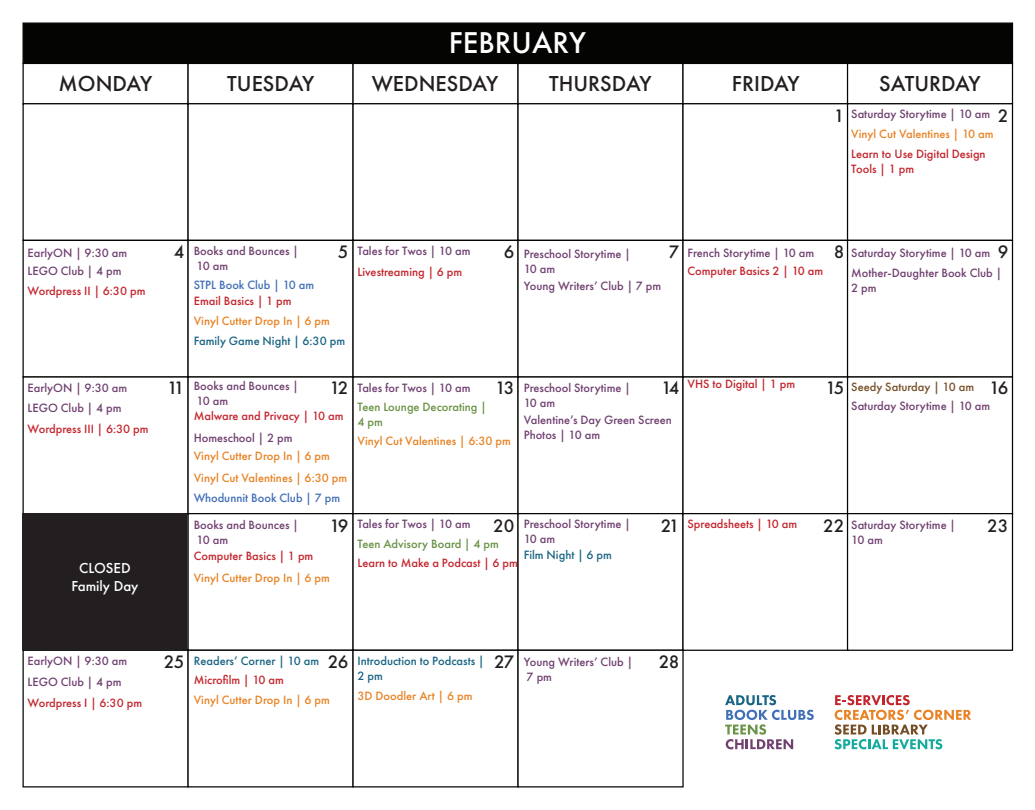
<style>
.page{position:relative;width:1035px;height:810px;background:#fff}
.page>*{position:absolute;margin:0;border:0;box-sizing:border-box;transform-origin:0 0}
.t1{font:500 31.25px "Futura PT";color:#fff}
.t2{font:500 22.5px "Futura PT";color:#231f20}
.t3{font:500 18.75px "Futura PT";letter-spacing:-.1em;color:#231f20}
.t4{font:500 15px/18px "Futura PT";color:#fff;text-align:center}
.t5{font:500 12.5px/15px "Futura PT";color:#704070}
.t6{font:500 12.5px/15px "Futura PT";color:#c3252d}
.t7{font:500 12.5px "Futura PT";color:#e88224}
.t8{font:500 12.5px/15px "Futura PT";color:#186483}
.t9{font:500 12.5px/15px "Futura PT";color:#689244}
.t10{font:500 12.5px "Futura PT";color:#406fb7}
.t11{font:500 12.5px "Futura PT";color:#744d24}
</style>
<div class="page">
<div style="left:22px;top:22px;width:991px;height:42px;background:#040503;border:1px solid #040503"></div>
<div style="left:22px;top:63px;width:167px;height:41px;background:#fff;border:1px solid #040503"></div>
<div style="left:187px;top:63px;width:167px;height:41px;background:#fff;border:1px solid #040503"></div>
<div style="left:352px;top:63px;width:167px;height:41px;background:#fff;border:1px solid #040503"></div>
<div style="left:517px;top:63px;width:167px;height:41px;background:#fff;border:1px solid #040503"></div>
<div style="left:682px;top:63px;width:167px;height:41px;background:#fff;border:1px solid #040503"></div>
<div style="left:22px;top:103px;width:167px;height:138px;background:#fff;border:1px solid #040503"></div>
<div style="left:187px;top:103px;width:167px;height:138px;background:#fff;border:1px solid #040503"></div>
<div style="left:352px;top:103px;width:167px;height:138px;background:#fff;border:1px solid #040503"></div>
<div style="left:517px;top:103px;width:167px;height:138px;background:#fff;border:1px solid #040503"></div>
<div style="left:682px;top:103px;width:167px;height:138px;background:#fff;border:1px solid #040503"></div>
<div style="left:22px;top:240px;width:167px;height:138px;background:#fff;border:1px solid #040503"></div>
<div style="left:187px;top:240px;width:167px;height:138px;background:#fff;border:1px solid #040503"></div>
<div style="left:352px;top:240px;width:167px;height:138px;background:#fff;border:1px solid #040503"></div>
<div style="left:517px;top:240px;width:167px;height:138px;background:#fff;border:1px solid #040503"></div>
<div style="left:682px;top:240px;width:167px;height:138px;background:#fff;border:1px solid #040503"></div>
<div style="left:22px;top:376px;width:167px;height:138px;background:#fff;border:1px solid #040503"></div>
<div style="left:187px;top:376px;width:167px;height:138px;background:#fff;border:1px solid #040503"></div>
<div style="left:352px;top:376px;width:167px;height:138px;background:#fff;border:1px solid #040503"></div>
<div style="left:517px;top:376px;width:167px;height:138px;background:#fff;border:1px solid #040503"></div>
<div style="left:682px;top:376px;width:167px;height:138px;background:#fff;border:1px solid #040503"></div>
<div style="left:187px;top:513px;width:167px;height:138px;background:#fff;border:1px solid #040503"></div>
<div style="left:352px;top:513px;width:167px;height:138px;background:#fff;border:1px solid #040503"></div>
<div style="left:517px;top:513px;width:167px;height:138px;background:#fff;border:1px solid #040503"></div>
<div style="left:682px;top:513px;width:167px;height:138px;background:#fff;border:1px solid #040503"></div>
<div style="left:22px;top:650px;width:167px;height:138px;background:#fff;border:1px solid #040503"></div>
<div style="left:187px;top:650px;width:167px;height:138px;background:#fff;border:1px solid #040503"></div>
<div style="left:352px;top:650px;width:167px;height:138px;background:#fff;border:1px solid #040503"></div>
<div style="left:517px;top:650px;width:167px;height:138px;background:#fff;border:1px solid #040503"></div>
<div style="left:847px;top:63px;width:166px;height:41px;background:#fff;border:1px solid #040503"></div>
<div style="left:847px;top:103px;width:166px;height:138px;background:#fff;border:1px solid #040503"></div>
<div style="left:847px;top:240px;width:166px;height:138px;background:#fff;border:1px solid #040503"></div>
<div style="left:847px;top:376px;width:166px;height:138px;background:#fff;border:1px solid #040503"></div>
<div style="left:847px;top:513px;width:166px;height:138px;background:#fff;border:1px solid #040503"></div>
<div style="left:22px;top:514px;width:166px;height:136px;background:#231f20"></div>
<svg style="left:725px;top:695px;width:89px;height:54px"></svg>
<svg style="left:835px;top:695px;width:136px;height:54px"></svg>
<h1 class="t1" style="left:449px;top:24px;width:139px">FEBRUARY</h1>
<h2 class="t2" style="left:59px;top:70px;width:95px">MONDAY</h2>
<h2 class="t2" style="left:227px;top:70px;width:89px">TUESDAY</h2>
<h2 class="t2" style="left:372px;top:70px;width:128px">WEDNESDAY</h2>
<h2 class="t2" style="left:549px;top:70px;width:104px">THURSDAY</h2>
<h2 class="t2" style="left:732px;top:70px;width:69px">FRIDAY</h2>
<h2 class="t2" style="left:879px;top:70px;width:103px">SATURDAY</h2>
<h3 class="t3" style="left:834px;top:104px;width:12px">1</h3>
<p class="t5" style="left:851px;top:106px;width:141px">Saturday Storytime | 10 am</p>
<h3 class="t3" style="left:998px;top:104px;width:12px">2</h3>
<p class="t7" style="left:851px;top:126px;width:144px">Vinyl Cut Valentines | 10 am</p>
<p class="t6" style="left:851px;top:146px;width:136px">Learn to Use Digital Design<br>Tools | 1 pm</p>
<p class="t5" style="left:28px;top:243px;width:101px;line-height:18.1px">EarlyON | 9:30 am<br>LEGO Club | 4 pm</p>
<p class="t6" style="left:28px;top:284px;width:119px">Wordpress II | 6:30 pm</p>
<h3 class="t3" style="left:174px;top:240px;width:12px">4</h3>
<h3 class="t3" style="left:338px;top:240px;width:12px">5</h3>
<h3 class="t3" style="left:504px;top:240px;width:12px">6</h3>
<h3 class="t3" style="left:669px;top:240px;width:12px">7</h3>
<h3 class="t3" style="left:834px;top:240px;width:12px">8</h3>
<p class="t5" style="left:358px;top:244px;width:115px">Tales for Twos | 10 am</p>
<p class="t5" style="left:194px;top:244px;width:107px">Books and Bounces |</p>
<p class="t5" style="left:688px;top:245px;width:128px">French Storytime | 10 am</p>
<p class="t5" style="left:197px;top:259px;width:33px">10 am</p>
<p class="t5" style="left:524px;top:246px;width:108px">Preschool Storytime |<br>10 am</p>
<p class="t6" style="left:688px;top:264px;width:137px">Computer Basics 2 | 10 am</p>
<p class="t6" style="left:358px;top:264px;width:106px">Livestreaming | 6 pm</p>
<p class="t10" style="left:194px;top:277px;width:122px">STPL Book Club | 10 am</p>
<p class="t5" style="left:524px;top:279px;width:139px">Young Writers’ Club | 7 pm</p>
<p class="t6" style="left:194px;top:294px;width:99px">Email Basics | 1 pm</p>
<p class="t5" style="left:851px;top:245px;width:141px">Saturday Storytime | 10 am</p>
<h3 class="t3" style="left:998px;top:240px;width:12px">9</h3>
<p class="t5" style="left:851px;top:265px;width:152px">Mother-Daughter Book Club |<br>2 pm</p>
<p class="t7" style="left:194px;top:314px;width:138px">Vinyl Cutter Drop In | 6 pm</p>
<p class="t8" style="left:194px;top:333px;width:153px">Family Game Night | 6:30 pm</p>
<p class="t5" style="left:28px;top:377px;width:101px;line-height:20.6px">EarlyON | 9:30 am<br>LEGO Club | 4 pm</p>
<p class="t6" style="left:28px;top:421px;width:123px">Wordpress III | 6:30 pm</p>
<h3 class="t3" style="left:167px;top:377px;width:19px">11</h3>
<p class="t6" style="left:688px;top:377px;width:109px">VHS to Digital | 1 pm</p>
<h3 class="t3" style="left:329px;top:377px;width:20px">12</h3>
<h3 class="t3" style="left:495px;top:377px;width:21px">13</h3>
<h3 class="t3" style="left:661px;top:377px;width:20px">14</h3>
<h3 class="t3" style="left:825px;top:377px;width:21px">15</h3>
<p class="t5" style="left:194px;top:379px;width:107px">Books and Bounces |<br>10 am</p>
<p class="t5" style="left:358px;top:380px;width:115px">Tales for Twos | 10 am</p>
<p class="t5" style="left:524px;top:380px;width:108px">Preschool Storytime |<br>10 am</p>
<p class="t9" style="left:358px;top:399px;width:131px">Teen Lounge Decorating |<br>4 pm</p>
<p class="t6" style="left:194px;top:409px;width:151px">Malware and Privacy | 10 am</p>
<p class="t5" style="left:524px;top:413px;width:150px">Valentine’s Day Green Screen<br>Photos | 10 am</p>
<p class="t5" style="left:194px;top:430px;width:100px">Homeschool | 2 pm</p>
<p class="t7" style="left:358px;top:434px;width:155px">Vinyl Cut Valentines | 6:30 pm</p>
<p class="t11" style="left:851px;top:380px;width:124px">Seedy Saturday | 10 am</p>
<h3 class="t3" style="left:989px;top:377px;width:21px">16</h3>
<p class="t5" style="left:851px;top:399px;width:141px">Saturday Storytime | 10 am</p>
<p class="t7" style="left:194px;top:449px;width:138px">Vinyl Cutter Drop In | 6 pm</p>
<p class="t7" style="left:194px;top:470px;width:155px">Vinyl Cut Valentines | 6:30 pm</p>
<p class="t10" style="left:194px;top:491px;width:148px">Whodunnit Book Club | 7 pm</p>
<p class="t4" style="left:71px;top:559px;width:69px">CLOSED<br>Family Day</p>
<p class="t5" style="left:194px;top:517px;width:107px">Books and Bounces |<br>10 am</p>
<p class="t6" style="left:194px;top:549px;width:121px">Computer Basics | 1 pm</p>
<p class="t5" style="left:358px;top:516px;width:115px">Tales for Twos | 10 am</p>
<p class="t5" style="left:524px;top:516px;width:108px">Preschool Storytime |<br>10 am</p>
<p class="t6" style="left:688px;top:516px;width:111px">Spreadsheets | 10 am</p>
<h3 class="t3" style="left:330px;top:514px;width:20px">19</h3>
<h3 class="t3" style="left:493px;top:514px;width:23px">20</h3>
<h3 class="t3" style="left:661px;top:514px;width:20px">21</h3>
<h3 class="t3" style="left:823px;top:514px;width:23px">22</h3>
<p class="t9" style="left:358px;top:537px;width:143px">Teen Advisory Board | 4 pm</p>
<p class="t8" style="left:524px;top:547px;width:90px">Film Night | 6 pm</p>
<p class="t6" style="left:358px;top:555px;width:162px">Learn to Make a Podcast | 6 pm</p>
<p class="t7" style="left:194px;top:570px;width:138px">Vinyl Cutter Drop In | 6 pm</p>
<p class="t5" style="left:851px;top:517px;width:106px">Saturday Storytime |<br>10 am</p>
<h3 class="t3" style="left:987px;top:514px;width:23px">23</h3>
<p class="t5" style="left:28px;top:651px;width:101px;line-height:20.6px">EarlyON | 9:30 am<br>LEGO Club | 4 pm</p>
<p class="t6" style="left:28px;top:695px;width:116px">Wordpress I | 6:30 pm</p>
<h3 class="t3" style="left:328px;top:650px;width:22px">26</h3>
<h3 class="t3" style="left:164px;top:650px;width:22px">25</h3>
<h3 class="t3" style="left:494px;top:650px;width:22px">27</h3>
<h3 class="t3" style="left:659px;top:650px;width:22px">28</h3>
<p class="t8" style="left:194px;top:653px;width:127px">Readers’ Corner | 10 am</p>
<p class="t8" style="left:358px;top:653px;width:128px">Introduction to Podcasts |<br>2 pm</p>
<p class="t5" style="left:524px;top:654px;width:111px">Young Writers’ Club |<br>7 pm</p>
<p class="t6" style="left:194px;top:672px;width:92px">Microfilm | 10 am</p>
<p class="t7" style="left:194px;top:692px;width:138px">Vinyl Cutter Drop In | 6 pm</p>
<p class="t7" style="left:358px;top:689px;width:116px">3D Doodler Art | 6 pm</p>
</div>
